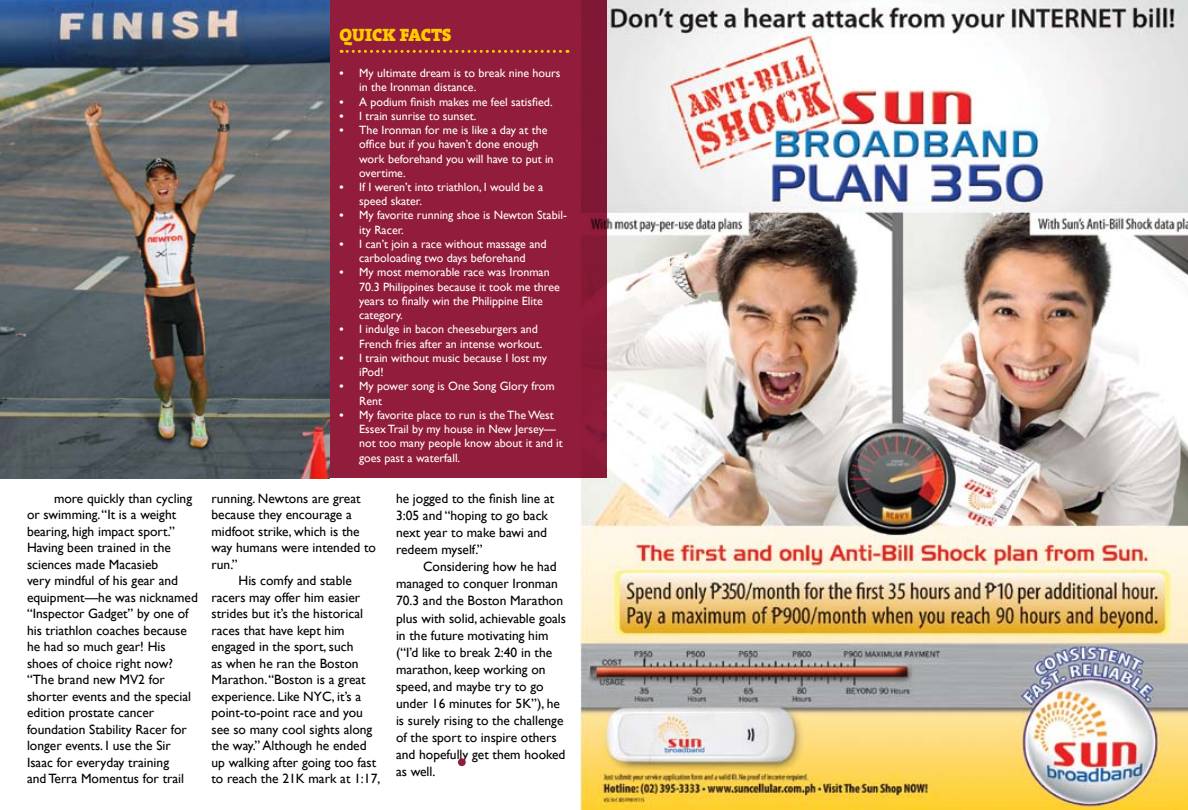
<style>
.page{position:relative;width:1188px;height:810px;background:#fff}
.page>*{position:absolute;margin:0;border:0;box-sizing:border-box;transform-origin:0 0}
.t1{font:18px "The Serif Black Caps";color:#ffcb00}
.t2{font:13.5px/16.5px "Gill Sans";color:#000}
.t3{font:12px/14.2px "Gill Sans";color:#fff}
.s1{font-family:"Times"}
</style>
<div class="page">
<img style="left:580px;top:0;width:608px;height:810px">
<svg style="left:458px;top:758px;width:8px;height:8px"></svg>
<div style="left:0;top:0;width:608px;height:478px;background:#911c3c"></div>
<svg style="left:341px;top:50px;width:227px;height:3px"></svg>
<img style="left:0;top:0;width:329px;height:478px">
<h1 class="t1" style="left:340px;top:19px;width:113px">QUICK FACTS</h1>
<p class="t3" style="left:359px;top:66px;width:203px;text-indent:-20px"><span class="s1">•</span> My ultimate dream is to break nine hours in the Ironman distance.</p>
<p class="t3" style="left:340px;top:95px;width:214px"><span class="s1">•</span> A podium finish makes me feel satisfied.</p>
<p class="t3" style="left:340px;top:109px;width:138px"><span class="s1">•</span> I train sunrise to sunset.</p>
<p class="t3" style="left:359px;top:123px;width:196px;text-indent:-20px"><span class="s1">•</span> The Ironman for me is like a day at the office but if you haven’t done enough work beforehand you will have to put in overtime.</p>
<p class="t3" style="left:359px;top:180px;width:186px;text-indent:-20px"><span class="s1">•</span> If I weren’t into triathlon, I would be a speed skater.</p>
<p class="t3" style="left:359px;top:209px;width:209px;text-indent:-20px"><span class="s1">•</span> My favorite running shoe is Newton Stabil&shy;ity Racer.</p>
<p class="t3" style="left:340px;top:237px;width:208px;text-align:center"><span class="s1">•</span> I can’t join a race without massage and carboloading two days beforehand</p>
<p class="t3" style="left:359px;top:266px;width:202px;text-indent:-20px"><span class="s1">•</span> My most memorable race was Ironman<br>70.3 Philippines because it took me three years to finally win the Philippine Elite category.</p>
<p class="t3" style="left:359px;top:323px;width:185px;text-indent:-20px"><span class="s1">•</span> I indulge in bacon cheeseburgers and<br>French fries after an intense workout.</p>
<p class="t3" style="left:359px;top:351px;width:189px;text-indent:-20px"><span class="s1">•</span> I train without music because I lost my iPod!</p>
<p class="t3" style="left:359px;top:379px;width:197px;text-indent:-20px"><span class="s1">•</span> My power song is One Song Glory from<br>Rent</p>
<p class="t3" style="left:359px;top:408px;width:205px;text-indent:-20px"><span class="s1">•</span> My favorite place to run is the The West Essex Trail by my house in New Jersey— not too many people know about it and it goes past a waterfall.</p>
<p class="t2" style="left:27px;top:490px;width:173px;text-indent:27px">more quickly than cycling or swimming. “It is a weight bearing, high impact sport.”<br>Having been trained in the sciences made Macasieb<br>very mindful of his gear and equipment—he was nicknamed “Inspector Gadget” by one of his triathlon coaches because he had so much gear! His shoes of choice right now? “The brand new MV2 for shorter events and the special edition prostate cancer foundation Stability Racer for longer events. I use the Sir<br>Isaac for everyday training<br>and Terra Momentus for trail</p>
<p class="t2" style="left:212px;top:490px;width:151px">running. Newtons are great</p>
<p class="t2" style="left:212px;top:507px;width:142px">because they encourage a</p>
<p class="t2" style="left:212px;top:523px;width:150px">midfoot strike, which is the</p>
<p class="t2" style="left:212px;top:540px;width:166px">way humans were intended to</p>
<p class="t2" style="left:212px;top:556px;width:28px">run.”</p>
<p class="t2" style="left:238px;top:573px;width:115px">His comfy and stable</p>
<p class="t2" style="left:212px;top:589px;width:150px">racers may offer him easier</p>
<p class="t2" style="left:212px;top:606px;width:153px">strides but it’s the historical</p>
<p class="t2" style="left:212px;top:622px;width:135px">races that have kept him</p>
<p class="t2" style="left:212px;top:639px;width:143px">engaged in the sport, such</p>
<p class="t2" style="left:212px;top:655px;width:149px">as when he ran the Boston</p>
<p class="t2" style="left:212px;top:672px;width:156px">Marathon. “Boston is a great</p>
<p class="t2" style="left:212px;top:688px;width:151px">experience. Like NYC, it’s a</p>
<p class="t2" style="left:212px;top:705px;width:153px">point-to-point race and you</p>
<p class="t2" style="left:212px;top:721px;width:162px">see so many cool sights along</p>
<p class="t2" style="left:212px;top:738px;width:157px">the way.” Although he ended</p>
<p class="t2" style="left:212px;top:754px;width:166px">up walking after going too fast</p>
<p class="t2" style="left:212px;top:771px;width:170px">to reach the 21K mark at 1:17,</p>
<p class="t2" style="left:396px;top:490px;width:160px;line-height:17.1px">he jogged to the finish line at<br>3:05 and “hoping to go back next year to make bawi and redeem myself.”</p>
<p class="t2" style="left:396px;top:558px;width:172px;line-height:17.1px;text-indent:27px">Considering how he had managed to conquer Ironman<br>70.3 and the Boston Marathon plus with solid, achievable goals in the future motivating him (“I’d like to break 2:40 in the marathon, keep working on speed, and maybe try to go under 16 minutes for 5K”), he is surely rising to the challenge of the sport to inspire others and hopefully get them hooked as well.</p>
</div>
